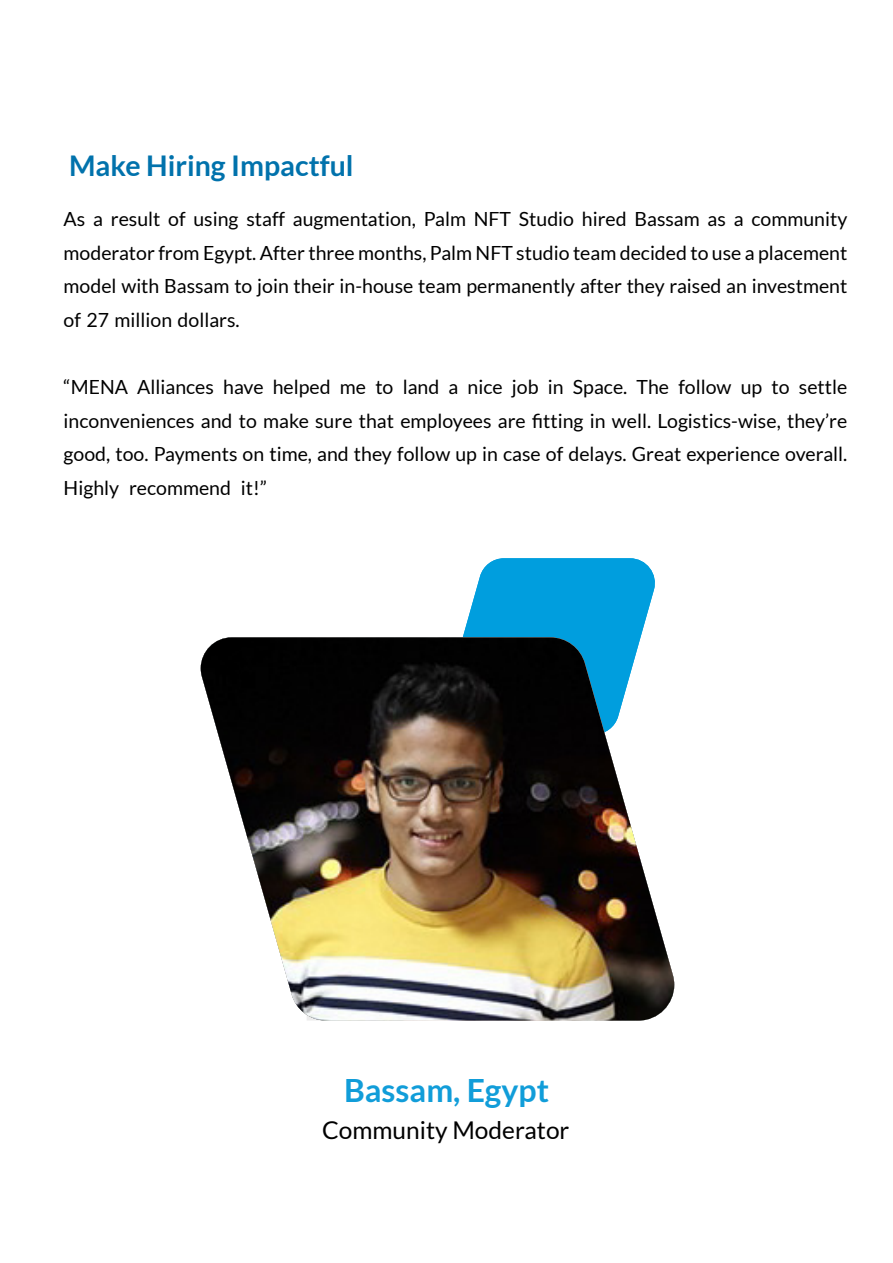
<style>
.page{position:relative;width:893px;height:1263px;background:#fff}
.page>*{position:absolute;margin:0;border:0;box-sizing:border-box;transform-origin:0 0}
.t1{font:700 31.95px "Lato";color:#119dd9}
.t2{font:700 28.5px "Lato";color:#0172ac}
.t3{font:24.45px "Lato";color:#000}
.t4{font:19.5px/33.6px "Lato";color:#000;text-align:justify}
</style>
<div class="page">
<svg style="left:462px;top:558px;width:193px;height:79px;background:#19a7e1"></svg>
<img style="left:200px;top:637px;width:475px;height:383px">
<h2 class="t2" style="left:69px;top:149px;width:286px">Make Hiring Impactful</h2>
<p class="t4" style="left:64px;top:202px;width:785px">As a result of using staff augmentation, Palm NFT Studio hired Bassam as a community moderator from Egypt. After three months, Palm NFT studio team decided to use a placement model with Bassam to join their in-house team permanently after they raised an investment of 27 million dollars.</p>
<p class="t4" style="left:64px;top:370px;width:785px">“MENA Alliances have helped me to land a nice job in Space. The follow up to settle inconveniences and to make sure that employees are fitting in well. Logistics-wise, they’re good, too. Payments on time, and they follow up in case of delays. Great experience overall.<br>Highly recommend it!”</p>
<h1 class="t1" style="left:344px;top:1072px;width:207px">Bassam, Egypt</h1>
<p class="t3" style="left:322px;top:1116px;width:249px">Community Moderator</p>
</div>
